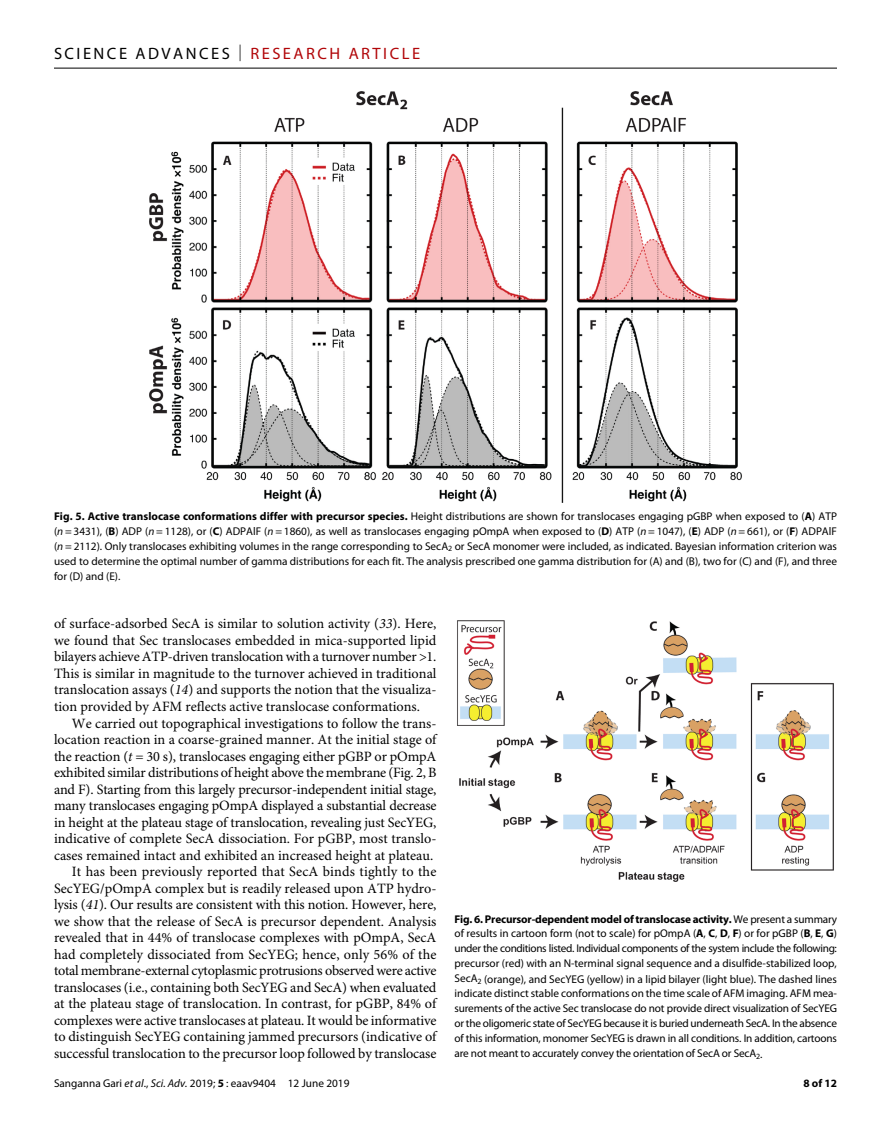
<style>
.page{position:relative;width:891px;height:1134px;background:#fff}
.page>*{position:absolute;margin:0;border:0;box-sizing:border-box;transform-origin:0 0}
.t1{font:16.5px "Myriad Pro";letter-spacing:.15em;color:#000}
.t2{font:14.25px/16.5px "Minion Pro";color:#000;text-align:justify}
.t3{font:11.25px/15px "Myriad Pro";color:#000;text-align:justify}
.t4{font:700 11.25px "Myriad Pro";color:#000}
.s1{font-weight:300}
.s2{color:#b10508}
.s3{font-weight:700}
.s4{font-style:italic}
</style>
<div class="page">
<hr style="left:54px;top:68px;width:783px;height:1px;background:#000">
<img style="left:149px;top:91px;width:593px;height:412px">
<img style="left:457px;top:620px;width:377px;height:262px">
<p class="t1" style="left:54px;top:40px;width:368px">SCIENCE ADVANCES <span class="s1">|</span> <span class="s2">RESEARCH ARTICLE</span></p>
<p class="t3" style="left:54px;top:508px;width:785px"><span class="s3">Fig. 5. Active translocase conformations differ with precursor species.</span> Height distributions are shown for translocases engaging pGBP when exposed to (<span class="s3">A</span>) ATP (<span class="s4">n</span> = 3431), (<span class="s3">B</span>) ADP (<span class="s4">n</span> = 1128), or (<span class="s3">C</span>) ADPAlF (<span class="s4">n</span> = 1860), as well as translocases engaging pOmpA when exposed to (<span class="s3">D</span>) ATP (<span class="s4">n</span> = 1047), (<span class="s3">E</span>) ADP (<span class="s4">n</span> = 661), or (<span class="s3">F</span>) ADPAlF (<span class="s4">n</span> = 2112). Only translocases exhibiting volumes in the range corresponding to SecA<sub>2</sub> or SecA monomer were included, as indicated. Bayesian information criterion was used to determine the optimal number of gamma distributions for each fit. The analysis prescribed one gamma distribution for (A) and (B), two for (C) and (F), and three for (D) and (E).</p>
<p class="t2" style="left:54px;top:617px;width:384px">of surface-adsorbed SecA is similar to solution activity (<span class="s4">33</span>). Here, we found that Sec translocases embedded in mica-supported lipid bilayers achieve ATP-driven translocation with a turnover number &gt;1.<br>This is similar in magnitude to the turnover achieved in traditional translocation assays (<span class="s4">14</span>) and supports the notion that the visualiza&shy;tion provided by AFM reflects active translocase conformations.</p>
<p class="t2" style="left:54px;top:716px;width:384px;text-align:right">We carried out topographical investigations to follow the trans&shy;location reaction in a coarse-grained manner. At the initial stage of the reaction (<span class="s4">t</span> = 30 s), translocases engaging either pGBP or pOmpA exhibited similar distributions of height above the membrane (Fig. 2, B and F). Starting from this largely precursor-independent initial stage, many translocases engaging pOmpA displayed a substantial decrease in height at the plateau stage of translocation, revealing just SecYEG, indicative of complete SecA dissociation. For pGBP, most translo&shy;cases remained intact and exhibited an increased height at plateau.<br>It has been previously reported that SecA binds tightly to the SecYEG/pOmpA complex but is readily released upon ATP hydro&shy;lysis (<span class="s4">41</span>). Our results are consistent with this notion. However, here, we show that the release of SecA is precursor dependent. Analysis revealed that in 44% of translocase complexes with pOmpA, SecA had completely dissociated from SecYEG; hence, only 56% of the total membrane-external cytoplasmic protrusions observed were active translocases (i.e., containing both SecYEG and SecA) when evaluated at the plateau stage of translocation. In contrast, for pGBP, 84% of complexes were active translocases at plateau. It would be informative to distinguish SecYEG containing jammed precursors (indicative of successful translocation to the precursor loop followed by translocase</p>
<p class="t3" style="left:54px;top:1076px;width:297px">Sanganna Gari <span class="s4">et al</span>., <span class="s4">Sci. Adv.</span> 2019; <span class="s3">5</span> : eaav9404 12 June 2019</p>
<p class="t3" style="left:454px;top:911px;width:384px"><span class="s3">Fig. 6. Precursor-dependent model of translocase activity.</span> We present a summary of results in cartoon form (not to scale) for pOmpA (<span class="s3">A</span>, <span class="s3">C</span>, <span class="s3">D</span>, <span class="s3">F</span>) or for pGBP (<span class="s3">B</span>, <span class="s3">E</span>, <span class="s3">G</span>) under the conditions listed. Individual components of the system include the following: precursor (red) with an N-terminal signal sequence and a disulfide-stabilized loop, SecA<sub>2</sub> (orange), and SecYEG (yellow) in a lipid bilayer (light blue). The dashed lines indicate distinct stable conformations on the time scale of AFM imaging. AFM mea&shy;surements of the active Sec translocase do not provide direct visualization of SecYEG or the oligomeric state of SecYEG because it is buried underneath SecA. In the absence of this information, monomer SecYEG is drawn in all conditions. In addition, cartoons are not meant to accurately convey the orientation of SecA or SecA<sub>2</sub>.</p>
<p class="t4" style="left:803px;top:1074px;width:35px">8 of 12</p>
</div>
